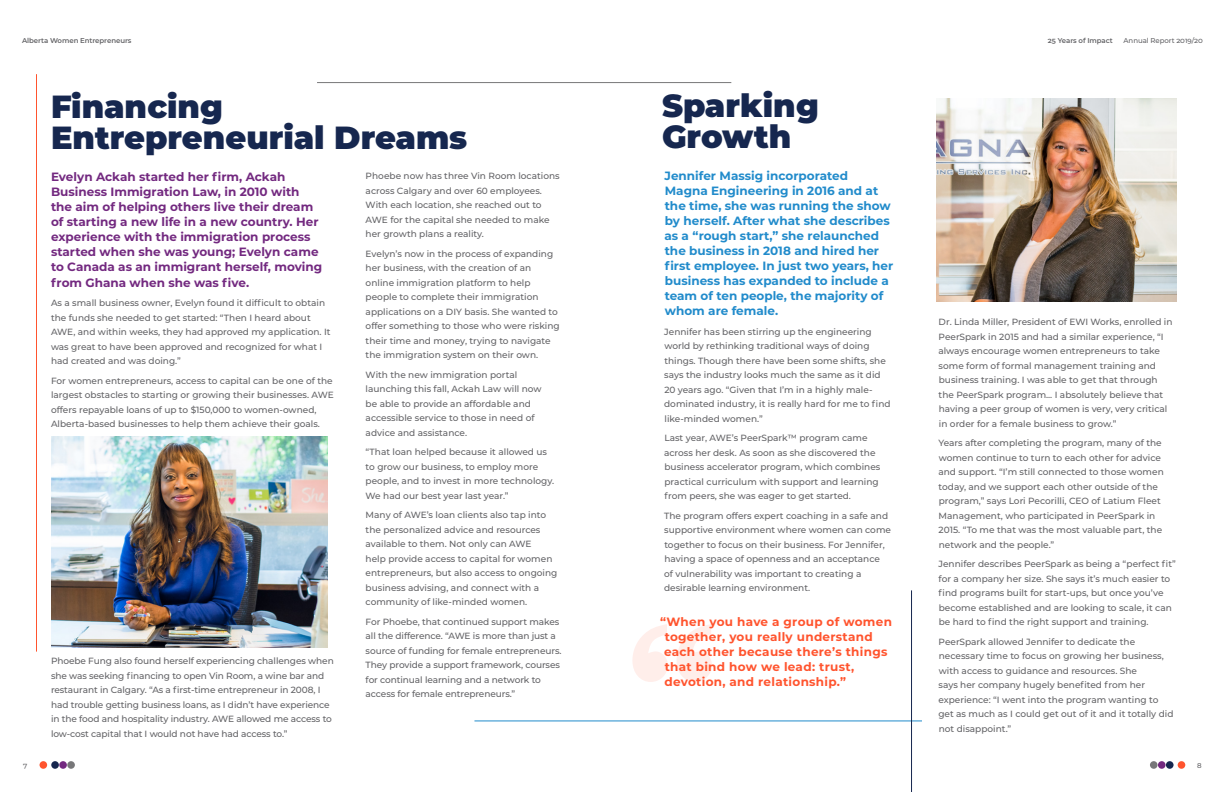
<style>
.page{position:relative;width:1224px;height:792px;background:#fff}
.page>*{position:absolute;margin:0;border:0;box-sizing:border-box;transform-origin:0 0}
.t1{font:900 32px/30.5px "Montserrat";color:#16274f}
.t2{font:700 12px/15px "Montserrat";color:#218bcb}
.t3{font:700 12px/15.1px "Montserrat";color:#732980}
.t4{font:700 12px/15px "Montserrat";letter-spacing:.025em;color:#ff542e}
.t5{font:500 9px/14.5px "Montserrat";color:#636366}
.t6{font:600 7px "Montserrat";letter-spacing:-.01em;color:#636366}
.t7{font:500 7px "Montserrat";letter-spacing:-.01em;color:#636366}
</style>
<div class="page">
<div style="left:40px;top:761px;width:7px;height:8px;background:#ff542e;border-radius:50%"></div>
<div style="left:67px;top:761px;width:8px;height:8px;background:#777779;border-radius:50%"></div>
<div style="left:59px;top:761px;width:8px;height:8px;background:#732980;border-radius:50%"></div>
<div style="left:51px;top:761px;width:8px;height:8px;background:#16274f;border-radius:50%"></div>
<div style="left:1178px;top:761px;width:7px;height:8px;background:#ff542e;border-radius:50%"></div>
<div style="left:1150px;top:761px;width:8px;height:8px;background:#777779;border-radius:50%"></div>
<div style="left:1158px;top:761px;width:8px;height:8px;background:#732980;border-radius:50%"></div>
<div style="left:1166px;top:761px;width:8px;height:8px;background:#16274f;border-radius:50%"></div>
<hr style="left:36px;top:74px;width:1px;height:578px;background:#ff542e">
<hr style="left:317px;top:82px;width:414px;height:1px;background:#777779">
<img style="left:52px;top:436px;width:276px;height:212px">
<svg style="left:632px;top:624px;width:80px;height:58px"></svg>
<img style="left:936px;top:98px;width:240px;height:203px">
<hr style="left:474px;top:720px;width:448px;height:1px;background:#218bcb">
<hr style="left:911px;top:590px;width:1px;height:202px;background:#16274f">
<p class="t6" style="left:22px;top:35px;width:111px">Alberta Women Entrepreneurs</p>
<p class="t6" style="left:1048px;top:35px;width:66px">25 Years of Impact</p>
<p class="t7" style="left:1124px;top:35px;width:81px">Annual Report 2019/20</p>
<p class="t1" style="left:51px;top:89px;width:418px">Financing<br>Entrepreneurial Dreams</p>
<p class="t3" style="left:51px;top:168px;width:273px">Evelyn Ackah started her firm, Ackah Business Immigration Law, in 2010 with the aim of helping others live their dream of starting a new life in a new country. Her experience with the immigration process started when she was young; Evelyn came to Canada as an immigrant herself, moving from Ghana when she was five.</p>
<p class="t5" style="left:51px;top:296px;width:281px">As a small business owner, Evelyn found it difficult to obtain the funds she needed to get started: “Then I heard about AWE, and within weeks, they had approved my application. It was great to have been approved and recognized for what I had created and was doing.”</p>
<p class="t5" style="left:51px;top:373px;width:284px">For women entrepreneurs, access to capital can be one of the largest obstacles to starting or growing their businesses. AWE offers repayable loans of up to $150,000 to women-owned, Alberta-based businesses to help them achieve their goals.</p>
<p class="t5" style="left:366px;top:168px;width:196px">Phoebe now has three Vin Room locations across Calgary and over 60 employees.<br>With each location, she reached out to AWE for the capital she needed to make her growth plans a reality.</p>
<p class="t5" style="left:366px;top:246px;width:196px">Evelyn’s now in the process of expanding her business, with the creation of an online immigration platform to help people to complete their immigration applications on a DIY basis. She wanted to offer something to those who were risking their time and money, trying to navigate the immigration system on their own.</p>
<p class="t5" style="left:366px;top:367px;width:177px">With the new immigration portal launching this fall, Ackah Law will now be able to provide an affordable and accessible service to those in need of advice and assistance.</p>
<p class="t5" style="left:366px;top:444px;width:190px">“That loan helped because it allowed us to grow our business, to employ more people, and to invest in more technology.<br>We had our best year last year.”</p>
<p class="t5" style="left:366px;top:507px;width:193px">Many of AWE’s loan clients also tap into the personalized advice and resources available to them. Not only can AWE<br>help provide access to capital for women entrepreneurs, but also access to ongoing business advising, and connect with a community of like-minded women.</p>
<p class="t5" style="left:366px;top:614px;width:197px">For Phoebe, that continued support makes all the difference. “AWE is more than just a source of funding for female entrepreneurs.<br>They provide a support framework, courses for continual learning and a network to access for female entrepreneurs.”</p>
<p class="t5" style="left:51px;top:654px;width:284px">Phoebe Fung also found herself experiencing challenges when she was seeking financing to open Vin Room, a wine bar and restaurant in Calgary. “As a first-time entrepreneur in 2008, I had trouble getting business loans, as I didn’t have experience in the food and hospitality industry. AWE allowed me access to low-cost capital that I would not have had access to.”</p>
<p class="t1" style="left:662px;top:89px;width:158px">Sparking<br>Growth</p>
<p class="t2" style="left:664px;top:168px;width:230px">Jennifer Massig incorporated<br>Magna Engineering in 2016 and at the time, she was running the show by herself. After what she describes as a “rough start,” she relaunched the business in 2018 and hired her first employee. In just two years, her business has expanded to include a team of ten people, the majority of whom are female.</p>
<p class="t5" style="left:664px;top:324px;width:228px">Jennifer has been stirring up the engineering world by rethinking traditional ways of doing things. Though there have been some shifts, she says the industry looks much the same as it did 20 years ago. “Given that I’m in a highly male&shy;dominated industry, it is really hard for me to find like-minded women.”</p>
<p class="t5" style="left:664px;top:430px;width:218px">Last year, AWE’s PeerSpark™ program came across her desk. As soon as she discovered the business accelerator program, which combines practical curriculum with support and learning from peers, she was eager to get started.</p>
<p class="t5" style="left:664px;top:508px;width:228px">The program offers expert coaching in a safe and supportive environment where women can come together to focus on their business. For Jennifer, having a space of openness and an acceptance<br>of vulnerability was important to creating a desirable learning environment.</p>
<p class="t4" style="left:664px;top:614px;width:230px;text-indent:-4px">“When you have a group of women together, you really understand each other because there’s things that bind how we lead: trust, devotion, and relationship.”</p>
<p class="t5" style="left:938px;top:314px;width:236px">Dr. Linda Miller, President of EWI Works, enrolled in PeerSpark in 2015 and had a similar experience, “I always encourage women entrepreneurs to take some form of formal management training and business training. I was able to get that through the PeerSpark program... I absolutely believe that having a peer group of women is very, very critical in order for a female business to grow.”</p>
<p class="t5" style="left:938px;top:435px;width:227px">Years after completing the program, many of the women continue to turn to each other for advice and support. “I’m still connected to those women today, and we support each other outside of the program,” says Lori Pecorilli, CEO of Latium Fleet Management, who participated in PeerSpark in 2015. “To me that was the most valuable part, the network and the people.”</p>
<p class="t5" style="left:938px;top:556px;width:239px">Jennifer describes PeerSpark as being a “perfect fit” for a company her size. She says it’s much easier to find programs built for start-ups, but once you’ve become established and are looking to scale, it can be hard to find the right support and training.</p>
<p class="t5" style="left:938px;top:634px;width:237px">PeerSpark allowed Jennifer to dedicate the necessary time to focus on growing her business, with access to guidance and resources. She<br>says her company hugely benefited from her experience: “I went into the program wanting to get as much as I could get out of it and it totally did not disappoint.”</p>
<p class="t7" style="left:23px;top:761px;width:6px">7</p>
<p class="t7" style="left:1197px;top:761px;width:6px">8</p>
</div>
